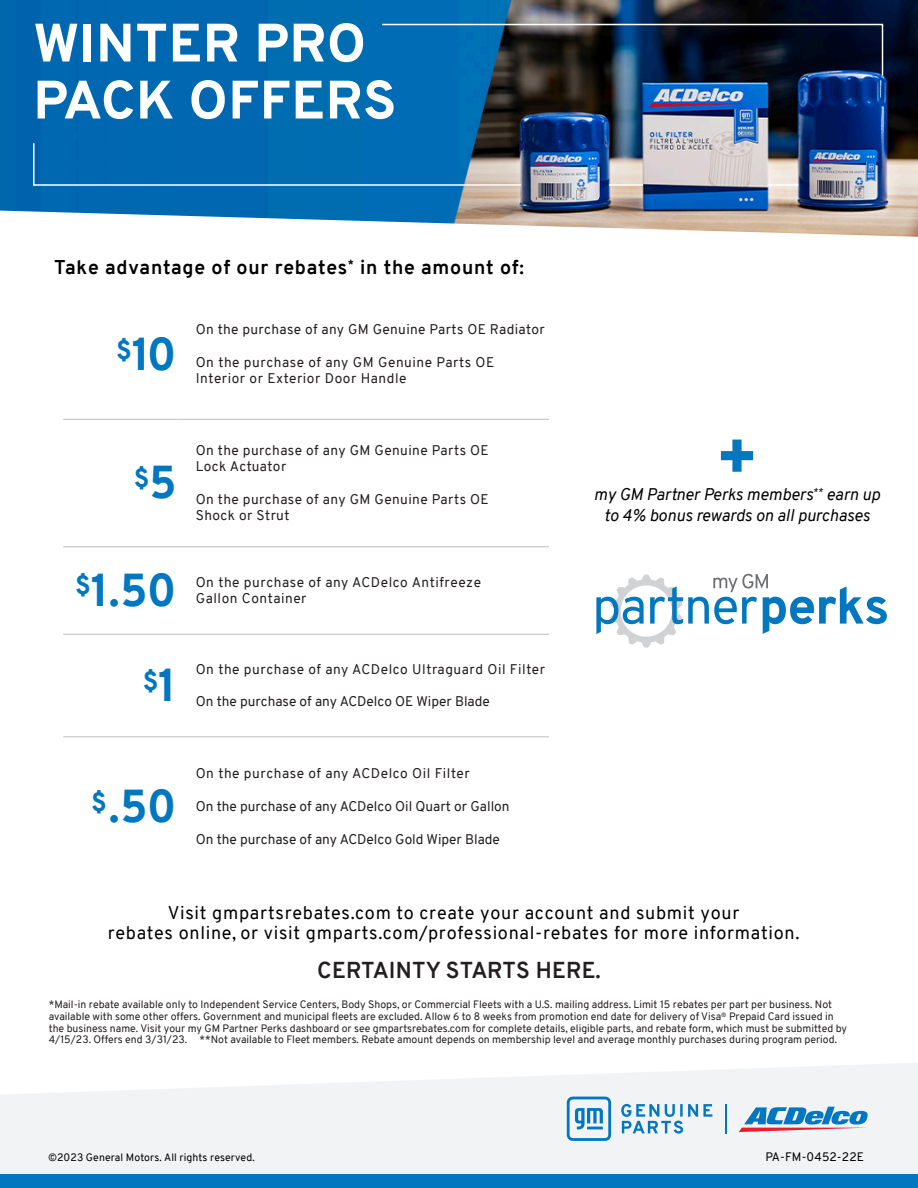
<style>
.page{position:relative;width:918px;height:1188px;background:#fff}
.page>*{position:absolute;margin:0;border:0;box-sizing:border-box;transform-origin:0 0}
.t1{font:800 54px "Overpass";letter-spacing:.01em;color:#fff}
.t2{font:800 45px "Overpass";color:#0077bf}
.t3{font:800 26.25px "Overpass";color:#0077bf}
.t4{font:700 22.5px "Overpass";letter-spacing:.01em;color:#231f20}
.t5{font:700 19.5px "Overpass";letter-spacing:.04em;color:#000001}
.t6{font:18px "Overpass";letter-spacing:.04em;color:#000001}
.t7{font:italic 16.5px/21px "Overpass";color:#000001;text-align:center}
.t8{font:13.65px/16.5px "Overpass";letter-spacing:.03em;color:#231f20}
.t9{font:13.65px "Overpass";color:#231f20}
.t10{font:12px "Overpass";letter-spacing:.01em;color:#000}
.t11{font:10.5px/11.7px "Overpass";color:#231f20}
.t12{font:10.5px "Overpass";letter-spacing:.01em;color:#000001}
.s1{font-size:45px}
</style>
<div class="page">
<svg style="left:0;top:1063px;width:918px;height:111px;fill:#f2f3f4"></svg>
<div style="left:0;top:1174px;width:918px;height:14px;background:#0077bf"></div>
<svg style="left:739px;top:1107px;width:130px;height:25px"></svg>
<svg style="left:725px;top:1104px;width:1px;height:29px"></svg>
<svg style="left:567px;top:1097px;width:145px;height:44px"></svg>
<svg style="left:721px;top:440px;width:32px;height:32px"></svg>
<svg style="left:596px;top:574px;width:291px;height:74px"></svg>
<img style="left:0;top:0;width:918px;height:237px">
<hr style="left:63px;top:419px;width:114px;height:1px;background:#bcbdc0">
<hr style="left:177px;top:419px;width:372px;height:1px;background:#bcbdc0">
<hr style="left:63px;top:546px;width:114px;height:1px;background:#bcbdc0">
<hr style="left:177px;top:546px;width:372px;height:1px;background:#bcbdc0">
<hr style="left:63px;top:634px;width:114px;height:1px;background:#bcbdc0">
<hr style="left:177px;top:634px;width:372px;height:1px;background:#bcbdc0">
<hr style="left:63px;top:737px;width:114px;height:1px;background:#bcbdc0">
<hr style="left:177px;top:737px;width:372px;height:1px;background:#bcbdc0">
<svg style="left:32px;top:142px;width:490px;height:45px"></svg>
<hr style="left:609px;top:184px;width:34px;height:2px;background:#fff">
<hr style="left:768px;top:184px;width:30px;height:2px;background:#fff">
<svg style="left:381px;top:23px;width:503px;height:54px"></svg>
<p class="t1" style="left:33px;top:4px;width:334px">WINTER PRO</p>
<p class="t1" style="left:33px;top:61px;width:364px">PACK OFFERS</p>
<p class="t5" style="left:54px;top:254px;width:471px">Take advantage of our rebates<sup>*</sup> in the amount of:</p>
<p class="t2" style="left:116px;top:322px;width:62px"><sup>$</sup>10</p>
<p class="t8" style="left:196px;top:321px;width:350px">On the purchase of any GM Genuine Parts OE Radiator</p>
<p class="t8" style="left:196px;top:354px;width:300px">On the purchase of any GM Genuine Parts OE<br>Interior or Exterior Door Handle</p>
<p class="t3" style="left:134px;top:460px;width:44px">$<span class="s1">5</span></p>
<p class="t8" style="left:196px;top:442px;width:294px">On the purchase of any GM Genuine Parts OE</p>
<p class="t8" style="left:196px;top:458px;width:92px">Lock Actuator</p>
<p class="t8" style="left:196px;top:491px;width:294px">On the purchase of any GM Genuine Parts OE</p>
<p class="t8" style="left:196px;top:508px;width:95px">Shock or Strut</p>
<p class="t2" style="left:75px;top:558px;width:103px"><sup>$</sup>1.50</p>
<p class="t8" style="left:196px;top:574px;width:287px">On the purchase of any ACDelco Antifreeze</p>
<p class="t8" style="left:196px;top:590px;width:112px">Gallon Container</p>
<p class="t3" style="left:143px;top:662px;width:35px">$<span class="s1">1</span></p>
<p class="t8" style="left:196px;top:661px;width:351px">On the purchase of any ACDelco Ultraguard Oil Filter</p>
<p class="t9" style="left:196px;top:692px;width:296px">On the purchase of any ACDelco OE Wiper Blade</p>
<p class="t2" style="left:91px;top:774px;width:87px"><sup>$</sup>.50</p>
<p class="t8" style="left:196px;top:765px;width:276px">On the purchase of any ACDelco Oil Filter</p>
<p class="t9" style="left:196px;top:796px;width:315px">On the purchase of any ACDelco Oil Quart or Gallon</p>
<p class="t9" style="left:196px;top:829px;width:306px">On the purchase of any ACDelco Gold Wiper Blade</p>
<p class="t7" style="left:594px;top:484px;width:288px">my GM Partner Perks members<sup>**</sup> earn up to 4% bonus rewards on all purchases</p>
<p class="t6" style="left:168px;top:900px;width:573px">Visit gmpartsrebates.com to create your account and submit your</p>
<p class="t6" style="left:108px;top:919px;width:693px">rebates online, or visit gmparts.com/professional-rebates for more information.</p>
<p class="t4" style="left:317px;top:955px;width:285px">CERTAINTY STARTS HERE.</p>
<p class="t11" style="left:49px;top:999px;width:800px">*Mail-in rebate available only to Independent Service Centers, Body Shops, or Commercial Fleets with a U.S. mailing address. Limit 15 rebates per part per business. Not available with some other offers. Government and municipal fleets are excluded. Allow 6 to 8 weeks from promotion end date for delivery of Visa<sup>®</sup> Prepaid Card issued in the business name. Visit your my GM Partner Perks dashboard or see gmpartsrebates.com for complete details, eligible parts, and rebate form, which must be submitted by 4/15/23. Offers end 3/31/23. **Not available to Fleet members. Rebate amount depends on membership level and average monthly purchases during program period.</p>
<p class="t12" style="left:48px;top:1150px;width:208px">©2023 General Motors. All rights reserved.</p>
<p class="t10" style="left:765px;top:1149px;width:100px">PA-FM-0452-22E</p>
</div>
